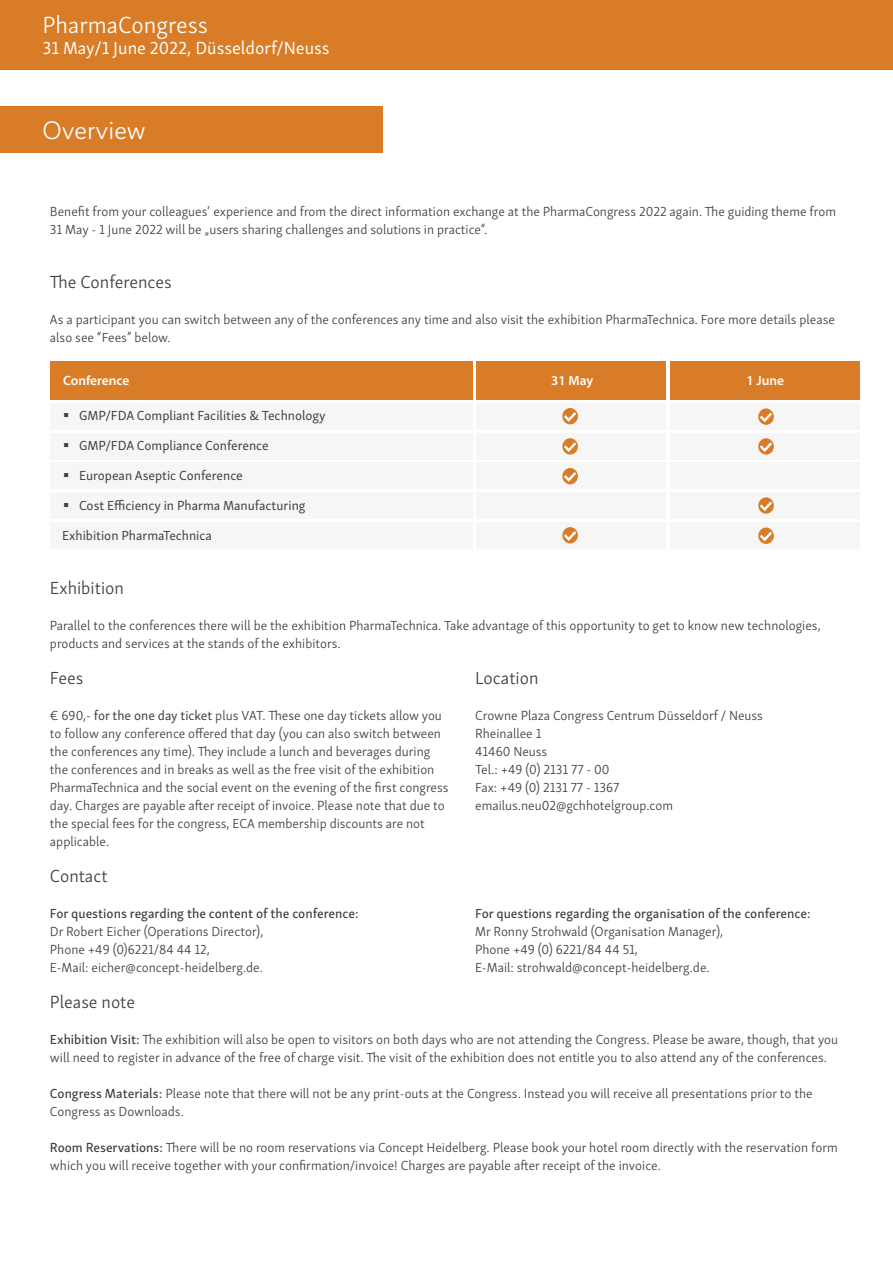
<style>
.page{position:relative;width:893px;height:1263px;background:#fff}
.page>*{position:absolute;margin:0;border:0;box-sizing:border-box;transform-origin:0 0}
.t1{font:300 27px "Domus";color:#fff}
.t2{font:300 24px "Skolar Sans Latn";color:#fff}
.t3{font:300 18px "Skolar Sans Latn";color:#3e3d40}
.t4{font:18px "Skolar Sans Latn";color:#fff}
.t5{font:300 13.5px/18px "Skolar Sans Latn";color:#3e3d40}
.t6{font:13.5px "Skolar Sans Latn";color:#3e3d40}
.t7{font:13.5px "Skolar Sans Latn Me";color:#3e3d40}
.t8{font:600 13.5px "Myriad Pro";color:#fff}
.s1{font-weight:400}
.s2{font-family:"Skolar Sans Latn Me";font-weight:400}
</style>
<div class="page">
<div style="left:0;top:106px;width:383px;height:47px;background:#d87c27"></div>
<div style="left:0;top:0;width:893px;height:69px;background:#d87c27"></div>
<div style="left:476px;top:522px;width:190px;height:27px;background:#f6f6f6"></div>
<div style="left:670px;top:522px;width:190px;height:27px;background:#f6f6f6"></div>
<div style="left:50px;top:522px;width:423px;height:27px;background:#f6f6f6"></div>
<svg style="left:758px;top:527px;width:16px;height:17px"></svg>
<svg style="left:760px;top:532px;width:12px;height:9px"></svg>
<svg style="left:562px;top:527px;width:16px;height:16px"></svg>
<svg style="left:564px;top:531px;width:12px;height:10px"></svg>
<div style="left:476px;top:433px;width:190px;height:26px;background:#f6f6f6"></div>
<div style="left:670px;top:433px;width:190px;height:26px;background:#f6f6f6"></div>
<div style="left:50px;top:433px;width:423px;height:26px;background:#f6f6f6"></div>
<div style="left:476px;top:463px;width:190px;height:26px;background:#f6f6f6"></div>
<div style="left:670px;top:463px;width:190px;height:26px;background:#f6f6f6"></div>
<div style="left:50px;top:463px;width:423px;height:26px;background:#f6f6f6"></div>
<div style="left:476px;top:493px;width:190px;height:26px;background:#f6f6f6"></div>
<div style="left:670px;top:493px;width:190px;height:26px;background:#f6f6f6"></div>
<div style="left:50px;top:493px;width:423px;height:26px;background:#f6f6f6"></div>
<div style="left:476px;top:403px;width:190px;height:26px;background:#f6f6f6"></div>
<div style="left:670px;top:403px;width:190px;height:26px;background:#f6f6f6"></div>
<div style="left:50px;top:403px;width:423px;height:26px;background:#f6f6f6"></div>
<div style="left:476px;top:361px;width:190px;height:38px;background:#d87c27"></div>
<div style="left:670px;top:361px;width:190px;height:38px;background:#d87c27"></div>
<div style="left:50px;top:361px;width:423px;height:38px;background:#d87c27"></div>
<svg style="left:758px;top:408px;width:16px;height:17px"></svg>
<svg style="left:760px;top:413px;width:12px;height:9px"></svg>
<svg style="left:758px;top:438px;width:16px;height:17px"></svg>
<svg style="left:760px;top:442px;width:12px;height:10px"></svg>
<svg style="left:758px;top:497px;width:16px;height:17px"></svg>
<svg style="left:760px;top:501px;width:12px;height:10px"></svg>
<svg style="left:562px;top:408px;width:16px;height:16px"></svg>
<svg style="left:564px;top:412px;width:12px;height:10px"></svg>
<svg style="left:562px;top:438px;width:16px;height:17px"></svg>
<svg style="left:564px;top:442px;width:12px;height:10px"></svg>
<svg style="left:562px;top:468px;width:16px;height:16px"></svg>
<svg style="left:564px;top:472px;width:12px;height:10px"></svg>
<h2 class="t2" style="left:43px;top:7px;width:167px">PharmaCongress</h2>
<h3 class="t4" style="left:43px;top:34px;width:289px">31 May/1 June 2022, Düsseldorf/Neuss</h3>
<h1 class="t1" style="left:43px;top:115px;width:105px">Overview</h1>
<p class="t5" style="left:50px;top:201px;width:787px">Benefit from your colleagues‘ experience and from the direct information exchange at the PharmaCongress 2022 again. The guiding theme from<br>31 May - 1 June 2022 will be „users sharing challenges and solutions in practice“.</p>
<h3 class="t3" style="left:50px;top:269px;width:123px">The Conferences</h3>
<p class="t5" style="left:50px;top:309px;width:786px">As a participant you can switch between any of the conferences any time and also visit the exhibition PharmaTechnica. Fore more details please also see “Fees” below.</p>
<p class="t8" style="left:63px;top:372px;width:68px">Conference</p>
<p class="t8" style="left:551px;top:372px;width:43px">31 May</p>
<p class="t8" style="left:746px;top:372px;width:39px">1 June</p>
<p class="t6" style="left:79px;top:405px;width:248px">GMP/FDA Compliant Facilities &amp; Technology</p>
<p class="t6" style="left:79px;top:435px;width:191px">GMP/FDA Compliance Conference</p>
<p class="t6" style="left:79px;top:465px;width:165px">European Aseptic Conference</p>
<p class="t6" style="left:79px;top:495px;width:228px">Cost Efficiency in Pharma Manufacturing</p>
<p class="t6" style="left:62px;top:525px;width:151px">Exhibition PharmaTechnica</p>
<h3 class="t3" style="left:50px;top:575px;width:75px">Exhibition</h3>
<p class="t5" style="left:50px;top:615px;width:772px">Parallel to the conferences there will be the exhibition PharmaTechnica. Take advantage of this opportunity to get to know new technologies, products and services at the stands of the exhibitors.</p>
<h3 class="t3" style="left:50px;top:665px;width:35px">Fees</h3>
<h3 class="t3" style="left:475px;top:665px;width:65px">Location</h3>
<p class="t5" style="left:50px;top:705px;width:400px">€ 690,- <span class="s1">for the one day ticket</span> plus VAT. These one day tickets allow you to follow any conference offered that day (you can also switch between the conferences any time). They include a lunch and beverages during the conferences and in breaks as well as the free visit of the exhibition PharmaTechnica and the social event on the evening of the first congress day. Charges are payable after receipt of invoice. Please note that due to the special fees for the congress, ECA membership discounts are not applicable.</p>
<p class="t5" style="left:475px;top:705px;width:289px">Crowne Plaza Congress Centrum Düsseldorf / Neuss<br>Rheinallee 1<br>41460 Neuss<br>Tel.: +49 (0) 2131 77 - 00<br>Fax: +49 (0) 2131 77 - 1367 emailus.neu02@gchhotelgroup.com</p>
<h3 class="t3" style="left:50px;top:863px;width:59px">Contact</h3>
<p class="t7" style="left:50px;top:903px;width:310px">For questions regarding the content of the conference:</p>
<p class="t5" style="left:50px;top:921px;width:215px">Dr Robert Eicher (Operations Director),<br>Phone +49 (0)6221/84 44 12,<br>E-Mail: eicher@concept-heidelberg.de.</p>
<p class="t7" style="left:475px;top:903px;width:337px">For questions regarding the organisation of the conference:</p>
<p class="t5" style="left:475px;top:921px;width:250px">Mr Ronny Strohwald (Organisation Manager),<br>Phone +49 (0) 6221/84 44 51,<br>E-Mail: strohwald@concept-heidelberg.de.</p>
<h3 class="t3" style="left:50px;top:989px;width:87px">Please note</h3>
<p class="t5" style="left:50px;top:1029px;width:790px"><span class="s2">Exhibition Visit:</span> The exhibition will also be open to visitors on both days who are not attending the Congress. Please be aware, though, that you will need to register in advance of the free of charge visit. The visit of the exhibition does not entitle you to also attend any of the conferences.</p>
<p class="t5" style="left:50px;top:1083px;width:764px"><span class="s2">Congress Materials:</span> Please note that there will not be any print-outs at the Congress. Instead you will receive all presentations prior to the<br>Congress as Downloads.</p>
<p class="t5" style="left:50px;top:1137px;width:789px"><span class="s2">Room Reservations:</span> There will be no room reservations via Concept Heidelberg. Please book your hotel room directly with the reservation form which you will receive together with your confirmation/invoice! Charges are payable after receipt of the invoice.</p>
</div>
